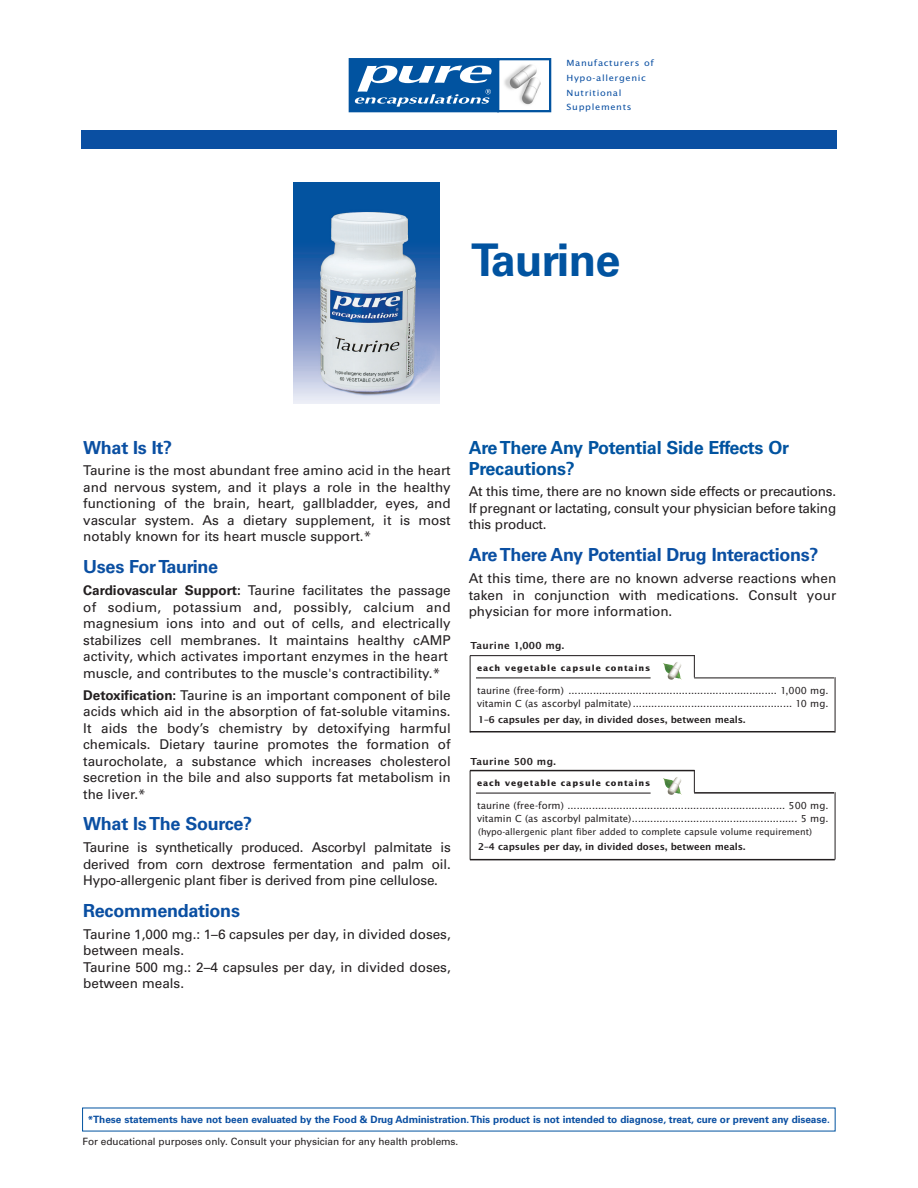
<style>
.page{position:relative;width:918px;height:1188px;background:#fff}
.page>*{position:absolute;margin:0;border:0;box-sizing:border-box;transform-origin:0 0}
.t1{font:700 45px "Univers";letter-spacing:-.015em;color:#0153a0}
.t2{font:700 18px "Univers";letter-spacing:-.015em;color:#0a4fa2}
.t3{font:700 18px/21px "Univers";letter-spacing:-.015em;color:#0153a0}
.t4{font:13.5px/16.5px "Univers";color:#231f20;text-align:justify}
.t5{font:10.5px/12.8px "Lucida Sans EF";color:#231f20}
.t6{font:600 10.5px "Lucida Sans EF";letter-spacing:.03em;color:#231f20}
.t7{font:600 10.2px "Lucida Sans EF";color:#231f20}
.t8{font:700 10.05px "Univers";letter-spacing:-.005em;color:#0a4fa2}
.t9{font:10.05px "Univers";letter-spacing:-.005em;color:#231f20}
.t10{font:9.75px "Lucida Sans EF";color:#231f20}
.t11{font:9.3px/14.9px "Lucida Sans EF";letter-spacing:.065em;color:#0a4fa2;scale:1.1 1}
.t12{font:700 9px "Lucida Sans EF";letter-spacing:.1em;color:#231f20}
.s1{font-weight:700}
</style>
<div class="page">
<div style="left:81px;top:130px;width:756px;height:18px;background:#0a4fa2"></div>
<div style="left:349px;top:58px;width:150px;height:54px;background:#0153a0"></div>
<svg style="left:354px;top:66px;width:138px;height:41px"></svg>
<div style="left:497px;top:58px;width:54px;height:54px;background:#fff;border:2px solid #0153a0"></div>
<img style="left:504px;top:64px;width:37px;height:41px">
<img style="left:293px;top:183px;width:147px;height:221px">
<hr style="left:470px;top:731px;width:365px;height:1px;background:#231f20">
<hr style="left:694px;top:677px;width:140px;height:1px;background:#231f20">
<hr style="left:476px;top:677px;width:175px;height:1px;background:#231f20">
<img style="left:663px;top:662px;width:19px;height:18px">
<hr style="left:470px;top:655px;width:225px;height:1px;background:#231f20">
<svg style="left:694px;top:655px;width:1px;height:22px"></svg>
<hr style="left:470px;top:656px;width:1px;height:77px;background:#231f20">
<hr style="left:835px;top:677px;width:1px;height:56px;background:#231f20">
<hr style="left:470px;top:859px;width:365px;height:1px;background:#231f20">
<hr style="left:694px;top:792px;width:140px;height:2px;background:#231f20">
<hr style="left:476px;top:793px;width:175px;height:1px;background:#231f20">
<img style="left:663px;top:777px;width:19px;height:18px">
<hr style="left:470px;top:770px;width:225px;height:1px;background:#231f20">
<svg style="left:694px;top:770px;width:1px;height:22px"></svg>
<hr style="left:470px;top:771px;width:1px;height:89px;background:#231f20">
<hr style="left:835px;top:792px;width:1px;height:68px;background:#231f20">
<p class="t11" style="left:567px;top:56px;width:81px">Manufacturers of<br>Hypo-allergenic<br>Nutritional<br>Supplements</p>
<h1 class="t1" style="left:471px;top:244px;width:151px">Taurine</h1>
<h2 class="t2" style="left:83px;top:441px;width:90px">What Is It?</h2>
<p class="t4" style="left:83px;top:464px;width:369px">Taurine is the most abundant free amino acid in the heart and nervous system, and it plays a role in the healthy functioning of the brain, heart, gallbladder, eyes, and vascular system. As a dietary supplement, it is most notably known for its heart muscle support.*</p>
<h2 class="t2" style="left:83px;top:560px;width:137px">Uses For Taurine</h2>
<p class="t4" style="left:83px;top:584px;width:369px;text-align:left"><span class="s1">Cardiovascular Support:</span> Taurine facilitates the passage of sodium, potassium and, possibly, calcium and magnesium ions into and out of cells, and electrically stabilizes cell membranes. It maintains healthy cAMP activity, which activates important enzymes in the heart muscle, and contributes to the muscle's contractibility.*</p>
<p class="t4" style="left:83px;top:688px;width:369px"><span class="s1">Detoxification:</span> Taurine is an important component of bile acids which aid in the absorption of fat-soluble vitamins.<br>It aids the body’s chemistry by detoxifying harmful chemicals. Dietary taurine promotes the formation of taurocholate, a substance which increases cholesterol secretion in the bile and also supports fat metabolism in the liver.*</p>
<h2 class="t2" style="left:83px;top:818px;width:171px">What Is The Source?</h2>
<p class="t4" style="left:83px;top:841px;width:369px">Taurine is synthetically produced. Ascorbyl palmitate is derived from corn dextrose fermentation and palm oil.<br>Hypo-allergenic plant fiber is derived from pine cellulose.</p>
<h2 class="t2" style="left:83px;top:904px;width:158px">Recommendations</h2>
<p class="t4" style="left:83px;top:927px;width:369px;text-align:left">Taurine 1,000 mg.: 1–6 capsules per day, in divided doses, between meals.<br>Taurine 500 mg.: 2–4 capsules per day, in divided doses, between meals.</p>
<h2 class="t3" style="left:469px;top:439px;width:322px">Are There Any Potential Side Effects Or<br>Precautions?</h2>
<p class="t4" style="left:469px;top:485px;width:369px">At this time, there are no known side effects or precautions.<br>If pregnant or lactating, consult your physician before taking this product.</p>
<h2 class="t2" style="left:469px;top:548px;width:351px">Are There Any Potential Drug Interactions?</h2>
<p class="t4" style="left:469px;top:572px;width:369px">At this time, there are no known adverse reactions when taken in conjunction with medications. Consult your physician for more information.</p>
<p class="t6" style="left:471px;top:642px;width:95px">Taurine 1,000 mg.</p>
<p class="t12" style="left:477px;top:664px;width:175px">each vegetable capsule contains</p>
<p class="t5" style="left:477px;top:685px;width:353px">taurine (free-form) .................................................................... 1,000 mg. vitamin C (as ascorbyl palmitate).................................................... 10 mg.</p>
<p class="t7" style="left:478px;top:715px;width:269px">1–6 capsules per day, in divided doses, between meals.</p>
<p class="t6" style="left:471px;top:757px;width:87px">Taurine 500 mg.</p>
<p class="t12" style="left:477px;top:779px;width:175px">each vegetable capsule contains</p>
<p class="t5" style="left:477px;top:800px;width:353px">taurine (free-form) ....................................................................... 500 mg. vitamin C (as ascorbyl palmitate)...................................................... 5 mg.</p>
<p class="t10" style="left:478px;top:828px;width:335px">(hypo-allergenic plant fiber added to complete capsule volume requirement)</p>
<p class="t7" style="left:478px;top:843px;width:269px">2–4 capsules per day, in divided doses, between meals.</p>
<p class="t8" style="left:88px;top:1116px;width:744px">*These statements have not been evaluated by the Food &amp; Drug Administration.This product is not intended to diagnose, treat, cure or prevent any disease.</p>
<p class="t9" style="left:83px;top:1138px;width:377px">For educational purposes only. Consult your physician for any health problems.</p>
</div>
